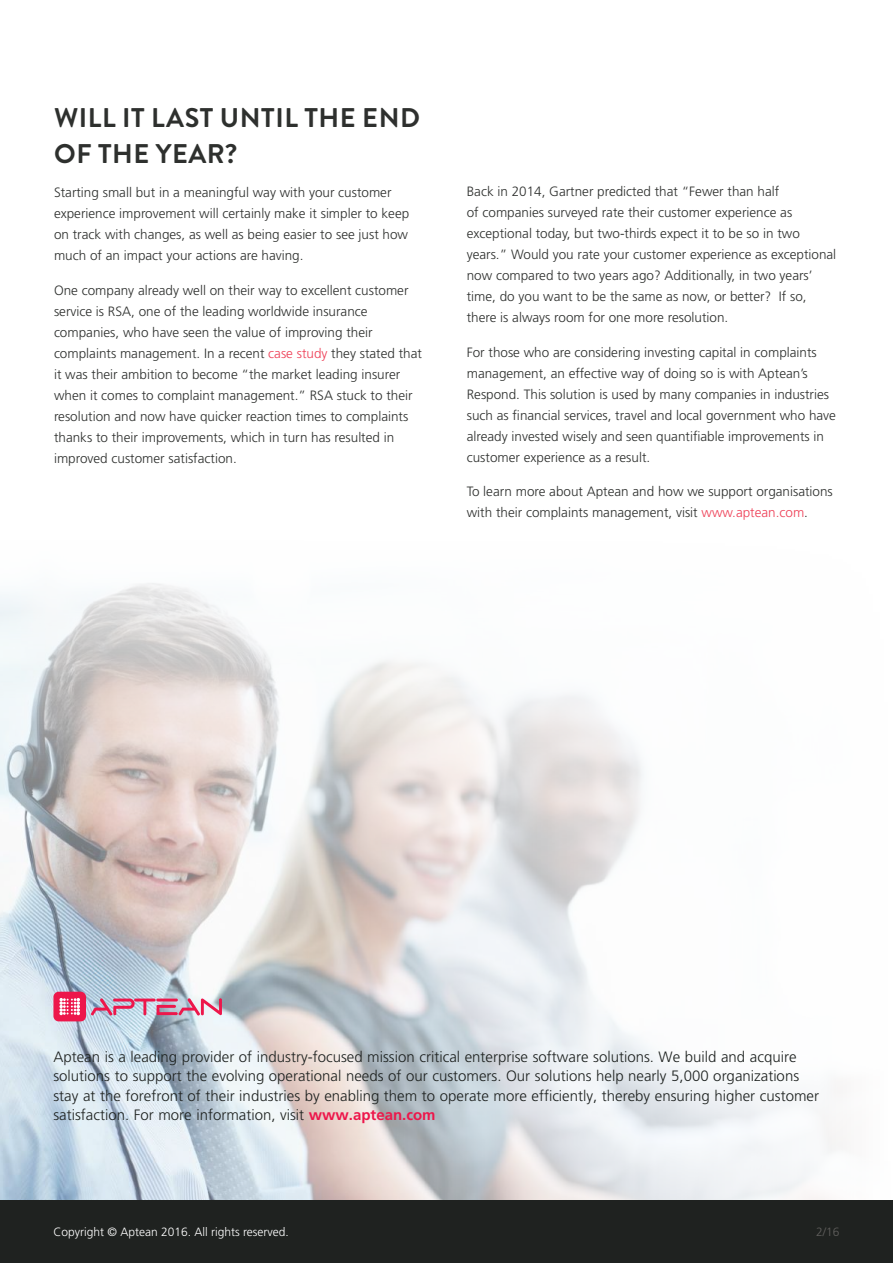
<style>
.page{position:relative;width:893px;height:1263px;background:#fff}
.page>*{position:absolute;margin:0;border:0;box-sizing:border-box;transform-origin:0 0}
.t1{font:700 27px/36px "Brandon Grotesque";letter-spacing:.02em;color:#2e302e}
.t2{font:300 15px/19.5px "Frutiger LT Std";color:#1e2220}
.t3{font:300 13.5px/21px "Frutiger LT Std";color:#2e302e}
.t4{font:300 12px "Frutiger LT Std";color:#fff}
.t5{font:300 12px "Frutiger LT Std";color:#605f5d}
.s1{color:#ee4057}
.s2{font-weight:700;color:#ed174b}
</style>
<div class="page">
<img style="left:0;top:583px;width:843px;height:617px">
<div style="left:0;top:1200px;width:893px;height:63px;background:#1f2220"></div>
<div style="left:53px;top:992px;width:33px;height:29px;background:#ed174b;border-radius:5px"></div>
<svg style="left:59px;top:998px;width:21px;height:17px"></svg>
<svg style="left:91px;top:998px;width:131px;height:17px;background:#d291ac"></svg>
<h1 class="t1" style="left:54px;top:100px;width:367px">WILL IT LAST UNTIL THE END<br>OF THE YEAR?</h1>
<p class="t3" style="left:54px;top:182px;width:357px">Starting small but in a meaningful way with your customer experience improvement will certainly make it simpler to keep on track with changes, as well as being easier to see just how much of an impact your actions are having.</p>
<p class="t3" style="left:54px;top:280px;width:370px">One company already well on their way to excellent customer service is RSA, one of the leading worldwide insurance companies, who have seen the value of improving their complaints management. In a recent <span class="s1">case study</span> they stated that it was their ambition to become “the market leading insurer when it comes to complaint management.” RSA stuck to their resolution and now have quicker reaction times to complaints thanks to their improvements, which in turn has resulted in improved customer satisfaction.</p>
<p class="t3" style="left:467px;top:181px;width:371px">Back in 2014, Gartner predicted that “Fewer than half<br>of companies surveyed rate their customer experience as exceptional today, but two-thirds expect it to be so in two years.” Would you rate your customer experience as exceptional now compared to two years ago? Additionally, in two years’ time, do you want to be the same as now, or better? If so, there is always room for one more resolution.</p>
<p class="t3" style="left:467px;top:342px;width:371px">For those who are considering investing capital in complaints management, an effective way of doing so is with Aptean’s Respond. This solution is used by many companies in industries such as financial services, travel and local government who have already invested wisely and seen quantifiable improvements in customer experience as a result.</p>
<p class="t3" style="left:467px;top:481px;width:368px">To learn more about Aptean and how we support organisations with their complaints management, visit <span class="s1">www.aptean.com</span>.</p>
<p class="t2" style="left:53px;top:1047px;width:767px">Aptean is a leading provider of industry-focused mission critical enterprise software solutions. We build and acquire solutions to support the evolving operational needs of our customers. Our solutions help nearly 5,000 organizations stay at the forefront of their industries by enabling them to operate more efficiently, thereby ensuring higher customer satisfaction. For more information, visit <span class="s2">www.aptean.com</span></p>
<p class="t4" style="left:53px;top:1225px;width:237px">Copyright © Aptean 2016. All rights reserved.</p>
<p class="t5" style="left:816px;top:1225px;width:25px">2/16</p>
</div>
